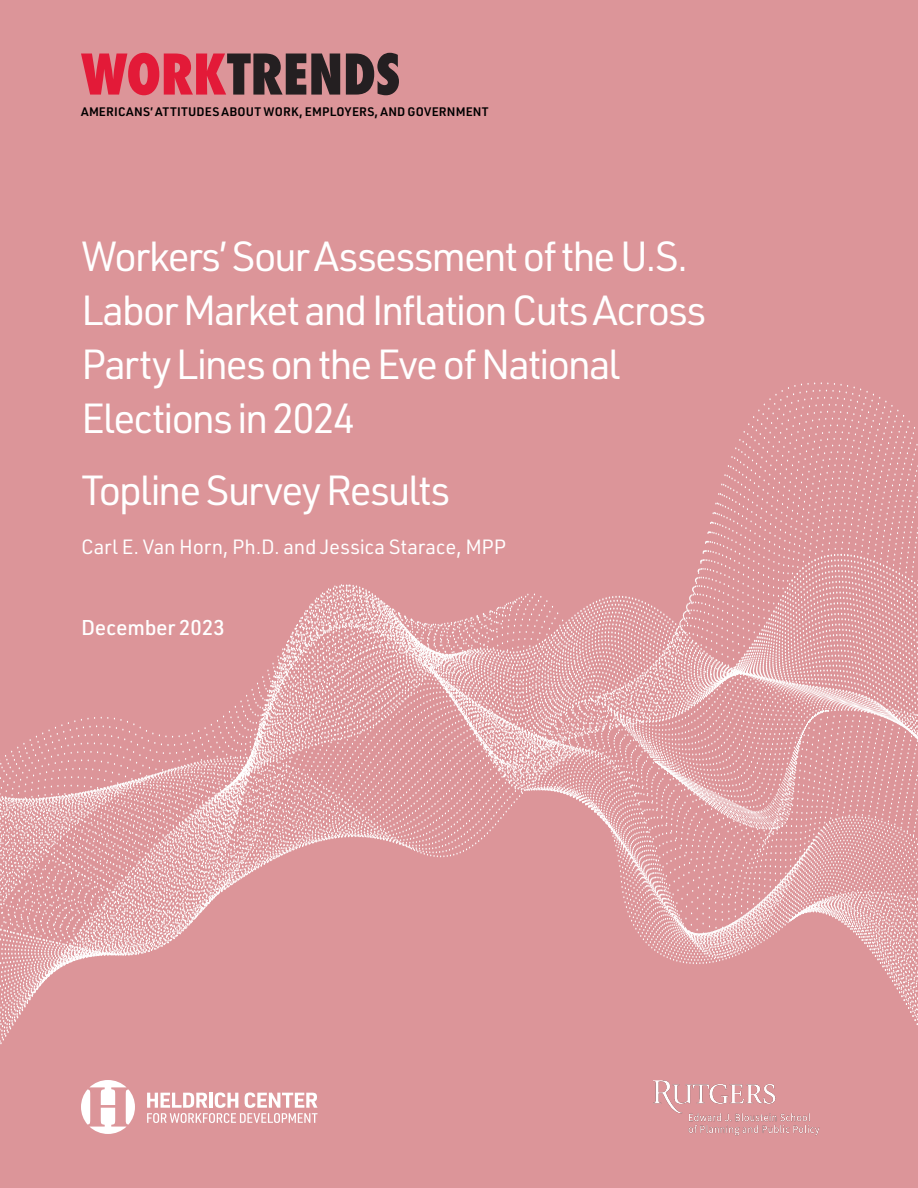
<style>
.page{position:relative;width:918px;height:1188px;background:#dc9599}
.page>*{position:absolute;margin:0;border:0;box-sizing:border-box;transform-origin:0 0}
.t1{font:41.25px/54px "URWDIN";letter-spacing:-.055em;color:#fff}
.t2{font:500 21px "URWDIN";letter-spacing:-.01em;color:#fff}
.t3{font:20.25px "URWDIN";letter-spacing:-.01em;color:#fff}
.t4{font:600 12.15px "URWDIN";letter-spacing:.02em;color:#000}
</style>
<div class="page">
<svg style="left:81px;top:53px;width:259px;height:42px"></svg>
<svg style="left:346px;top:53px;width:53px;height:42px"></svg>
<svg style="left:0;top:956px;width:789px;height:178px"></svg>
<svg style="left:0;top:554px;width:918px;height:402px"></svg>
<svg style="left:789px;top:891px;width:129px;height:243px"></svg>
<p class="t4" style="left:81px;top:104px;width:409px">AMERICANS’ ATTITUDES ABOUT WORK, EMPLOYERS, AND GOVERNMENT</p>
<p class="t1" style="left:81px;top:228px;width:627px">Workers’ Sour Assessment of the U.S.<br>Labor Market and Inflation Cuts Across<br>Party Lines on the Eve of National<br>Elections in 2024</p>
<p class="t1" style="left:81px;top:462px;width:371px">Topline Survey Results</p>
<p class="t3" style="left:81px;top:534px;width:427px">Carl E. Van Horn, Ph.D. and Jessica Starace, MPP</p>
<p class="t2" style="left:81px;top:614px;width:145px">December 2023</p>
</div>
